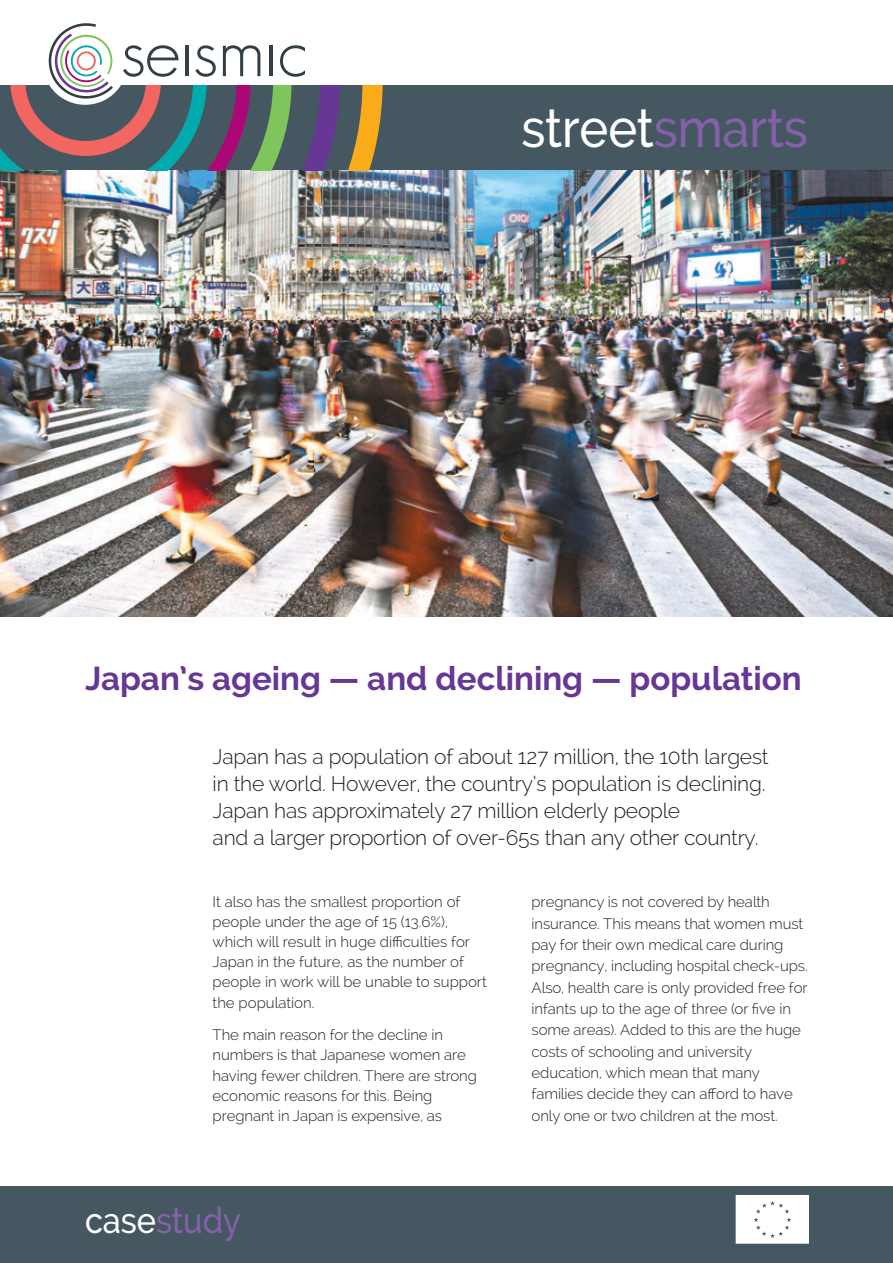
<style>
.page{position:relative;width:893px;height:1263px;background:#fff}
.page>*{position:absolute;margin:0;border:0;box-sizing:border-box;transform-origin:0 0}
.t1{font:500 54px "Raleway";color:#fff;scale:.9 1}
.t2{font:500 36px "Raleway";letter-spacing:-.005em;color:#8461a9;scale:.9 1}
.t3{font:700 33px "Raleway";color:#673796}
.t4{font:300 21px/27px "Raleway";letter-spacing:-.01em;color:#231f20}
.t5{font:300 15px/21.3px "Raleway";letter-spacing:-.005em;color:#231f20}
.s1{color:#8461a9}
.s2{color:#fff}
</style>
<div class="page">
<div style="left:0;top:85px;width:893px;height:85px;background:#455761"></div>
<div style="left:0;top:1186px;width:893px;height:77px;background:#455761"></div>
<img style="left:0;top:170px;width:893px;height:447px">
<svg style="left:0;top:23px;width:383px;height:147px"></svg>
<svg style="left:736px;top:1195px;width:72px;height:49px;background:#f9f9fa"></svg>
<h1 class="t1" style="left:521px;top:96px;width:320px">street<span class="s1">smarts</span></h1>
<h3 class="t3" style="left:85px;top:660px;width:718px">Japan’s ageing — and declining — population</h3>
<h3 class="t4" style="left:213px;top:743px;width:557px">Japan has a population of about 127 million, the 10th largest in the world. However, the country’s population is declining.<br>Japan has approximately 27 million elderly people<br>and a larger proportion of over-65s than any other country.</h3>
<p class="t5" style="left:213px;top:892px;width:276px;line-height:20.1px">It also has the smallest proportion of people under the age of 15 (13.6%), which will result in huge difficulties for Japan in the future, as the number of people in work will be unable to support the population.</p>
<p class="t5" style="left:213px;top:1025px;width:266px;line-height:20.1px">The main reason for the decline in numbers is that Japanese women are having fewer children. There are strong economic reasons for this. Being pregnant in Japan is expensive, as</p>
<h2 class="t2" style="left:85px;top:1199px;width:175px"><span class="s2">case</span>study</h2>
<p class="t5" style="left:531px;top:891px;width:278px">pregnancy is not covered by health insurance. This means that women must pay for their own medical care during pregnancy, including hospital check-ups.<br>Also, health care is only provided free for infants up to the age of three (or five in some areas). Added to this are the huge costs of schooling and university education, which mean that many families decide they can afford to have only one or two children at the most.</p>
</div>
